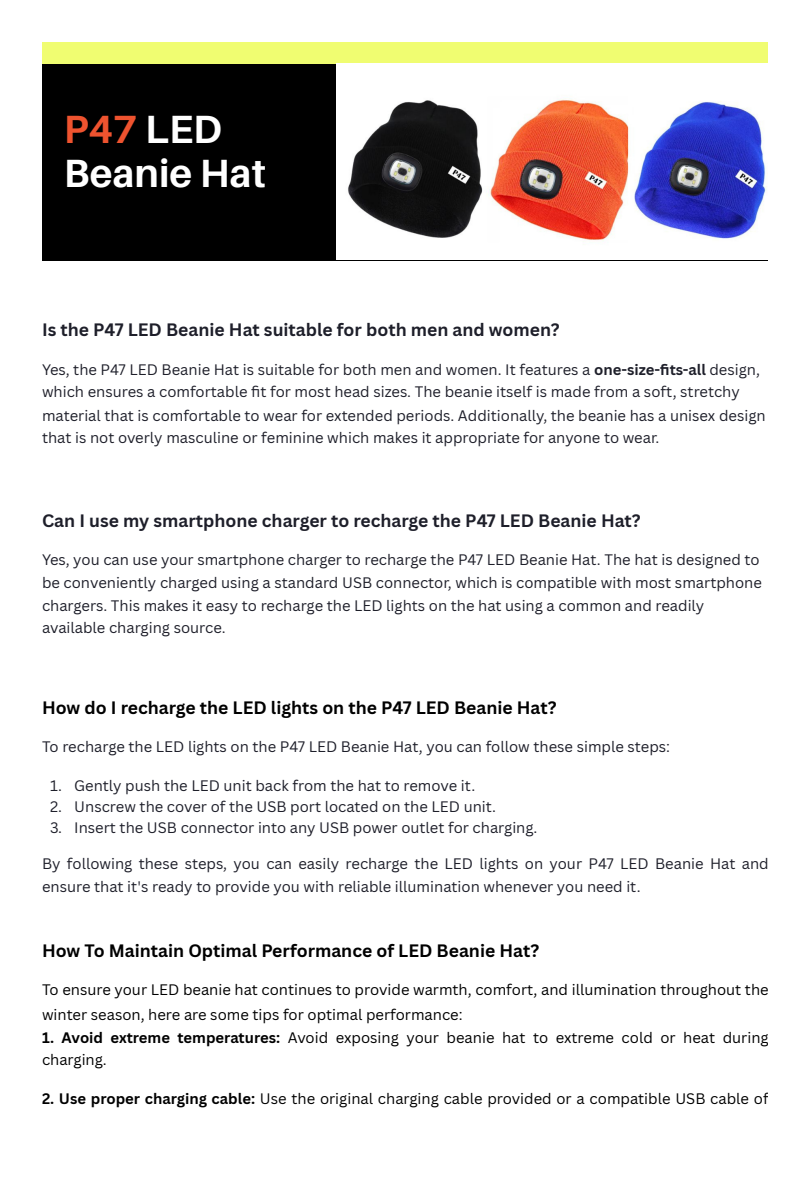
<style>
.page{position:relative;width:810px;height:1181px;background:#fff}
.page>*{position:absolute;margin:0;border:0;box-sizing:border-box;transform-origin:0 0}
.t1{font:700 39.45px/44px "Aileron";color:#fff}
.t2{font:700 17.55px "Canva Sans";color:#1e1f2a}
.t3{font:700 17.55px "Canva Sans";color:#000}
.t4{font:14.85px/22.5px "Canva Sans";color:#1e1f2a}
.t5{font:14.85px/24.2px "Canva Sans";color:#000}
.s1{color:#ee532f}
.s2{font-weight:700}
</style>
<div class="page">
<div style="left:42px;top:42px;width:726px;height:218px;background:#000"></div>
<div style="left:42px;top:42px;width:726px;height:22px;background:#f0fd71"></div>
<img style="left:337px;top:64px;width:431px;height:196px">
<p class="t1" style="left:64px;top:107px;width:204px"><span class="s1">P47</span> LED<br>Beanie Hat</p>
<h1 class="t2" style="left:42px;top:317px;width:519px">Is the P47 LED Beanie Hat suitable for both men and women?</h1>
<p class="t4" style="left:42px;top:358px;width:725px">Yes, the P47 LED Beanie Hat is suitable for both men and women. It features a <span class="s2">one-size-fits-all</span> design, which ensures a comfortable fit for most head sizes. The beanie itself is made from a soft, stretchy material that is comfortable to wear for extended periods. Additionally, the beanie has a unisex design that is not overly masculine or feminine which makes it appropriate for anyone to wear.</p>
<h1 class="t2" style="left:42px;top:508px;width:600px">Can I use my smartphone charger to recharge the P47 LED Beanie Hat?</h1>
<p class="t4" style="left:42px;top:548px;width:721px">Yes, you can use your smartphone charger to recharge the P47 LED Beanie Hat. The hat is designed to be conveniently charged using a standard USB connector, which is compatible with most smartphone chargers. This makes it easy to recharge the LED lights on the hat using a common and readily available charging source.</p>
<h1 class="t3" style="left:42px;top:694px;width:516px">How do I recharge the LED lights on the P47 LED Beanie Hat?</h1>
<p class="t4" style="left:42px;top:735px;width:630px">To recharge the LED lights on the P47 LED Beanie Hat, you can follow these simple steps:</p>
<p class="t4" style="left:50px;top:774px;width:427px">1. Gently push the LED unit back from the hat to remove it.</p>
<p class="t4" style="left:50px;top:794px;width:448px">2. Unscrew the cover of the USB port located on the LED unit.</p>
<p class="t4" style="left:50px;top:815px;width:489px">3. Insert the USB connector into any USB power outlet for charging.</p>
<p class="t4" style="left:42px;top:851px;width:728px;line-height:23.2px">By following these steps, you can easily recharge the LED lights on your P47 LED Beanie Hat and ensure that it's ready to provide you with reliable illumination whenever you need it.</p>
<h1 class="t3" style="left:42px;top:938px;width:499px">How To Maintain Optimal Performance of LED Beanie Hat?</h1>
<p class="t5" style="left:42px;top:977px;width:728px">To ensure your LED beanie hat continues to provide warmth, comfort, and illumination throughout the winter season, here are some tips for optimal performance:</p>
<p class="t5" style="left:42px;top:1025px;width:728px;line-height:22.2px"><span class="s2">1. Avoid extreme temperatures:</span> Avoid exposing your beanie hat to extreme cold or heat during charging.</p>
<h2 class="t5" style="left:42px;top:1086px;width:728px"><span class="s2">2. Use proper charging cable:</span> Use the original charging cable provided or a compatible USB cable of</h2>
</div>
